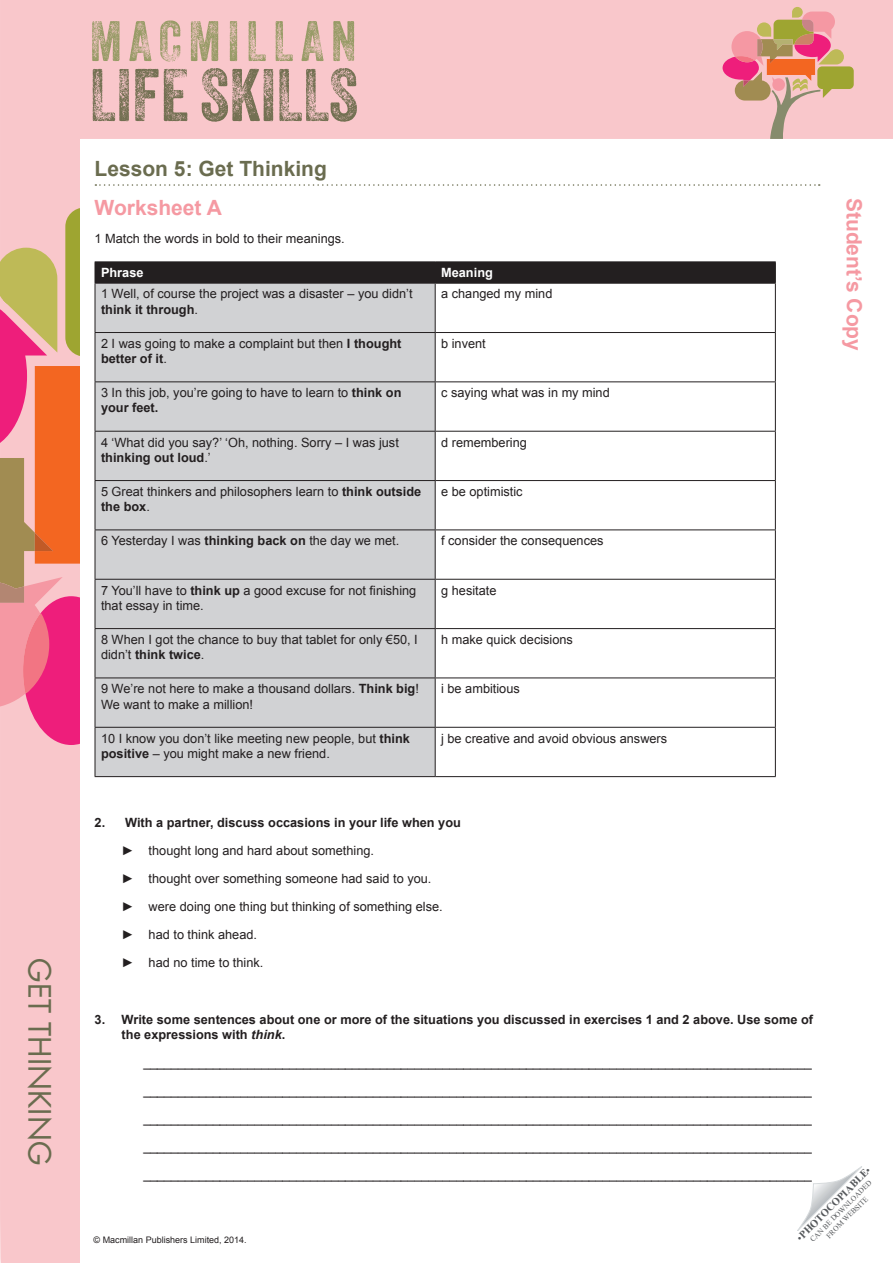
<style>
.page{position:relative;width:893px;height:1263px;background:#f9c7cb}
.page>*{position:absolute;margin:0;border:0;box-sizing:border-box;transform-origin:0 0}
.t1{font:72px "Veneer Three";color:#737052}
.t2{font:55.2px "Veneer Three";letter-spacing:.12em;color:#979b66}
.t3{font:30px "Futura Std";color:#6a6c4f}
.t4{font:700 21px "Arial";color:#f599a2}
.t5{font:700 21px "Arial";color:#6a6c4f}
.t6{font:12.75px/15.3px "Arial";color:#231f20}
.t7{font:700 12.75px/15.3px "Arial";color:#231f20}
.t8{font:700 12.75px "Arial";color:#fff}
.t9{font:700 10.5px "Times New Roman";color:#55585b}
.t10{font:9px "Arial";color:#231f20}
.t11{font:7.5px/9px "Times New Roman";color:#55585b;text-align:center}
.s1{font-weight:700}
.s2{font-style:italic}
.s3{font-weight:400}
</style>
<div class="page">
<div style="left:81px;top:139px;width:811px;height:1124px;background:#fff"></div>
<svg style="left:797px;top:1166px;width:65px;height:65px"></svg>
<svg style="left:723px;top:7px;width:131px;height:132px;background:#e2a89c"></svg>
<div style="left:96px;top:745px;width:339px;height:31px;background:#d1d2d4"></div>
<hr style="left:775px;top:728px;width:1px;height:48px;background:#231f20">
<hr style="left:435px;top:776px;width:341px;height:1px;background:#231f20">
<svg style="left:0;top:208px;width:776px;height:537px"></svg>
<hr style="left:95px;top:283px;width:340px;height:1px;background:#231f20">
<hr style="left:95px;top:284px;width:1px;height:48px;background:#231f20">
<hr style="left:435px;top:283px;width:341px;height:1px;background:#231f20">
<hr style="left:435px;top:284px;width:1px;height:48px;background:#231f20">
<hr style="left:95px;top:332px;width:340px;height:1px;background:#231f20">
<hr style="left:95px;top:333px;width:1px;height:48px;background:#231f20">
<hr style="left:435px;top:333px;width:1px;height:48px;background:#231f20">
<hr style="left:95px;top:381px;width:340px;height:1px;background:#231f20">
<hr style="left:95px;top:382px;width:1px;height:49px;background:#231f20">
<hr style="left:435px;top:382px;width:1px;height:49px;background:#231f20">
<hr style="left:95px;top:431px;width:340px;height:1px;background:#231f20">
<hr style="left:95px;top:432px;width:1px;height:48px;background:#231f20">
<hr style="left:435px;top:432px;width:1px;height:48px;background:#231f20">
<hr style="left:95px;top:480px;width:340px;height:1px;background:#231f20">
<hr style="left:95px;top:481px;width:1px;height:48px;background:#231f20">
<hr style="left:435px;top:481px;width:1px;height:48px;background:#231f20">
<hr style="left:95px;top:529px;width:340px;height:1px;background:#231f20">
<hr style="left:95px;top:530px;width:1px;height:49px;background:#231f20">
<hr style="left:435px;top:530px;width:1px;height:49px;background:#231f20">
<hr style="left:95px;top:579px;width:340px;height:1px;background:#231f20">
<hr style="left:95px;top:580px;width:1px;height:48px;background:#231f20">
<hr style="left:435px;top:580px;width:1px;height:48px;background:#231f20">
<hr style="left:95px;top:628px;width:340px;height:1px;background:#231f20">
<hr style="left:95px;top:629px;width:1px;height:48px;background:#231f20">
<hr style="left:435px;top:629px;width:1px;height:48px;background:#231f20">
<hr style="left:95px;top:677px;width:340px;height:1px;background:#231f20">
<hr style="left:95px;top:678px;width:1px;height:49px;background:#231f20">
<hr style="left:435px;top:678px;width:1px;height:49px;background:#231f20">
<hr style="left:95px;top:727px;width:340px;height:1px;background:#231f20">
<hr style="left:95px;top:728px;width:1px;height:48px;background:#231f20">
<hr style="left:435px;top:728px;width:1px;height:48px;background:#231f20">
<hr style="left:95px;top:776px;width:340px;height:1px;background:#231f20">
<svg style="left:95px;top:184px;width:725px;height:2px"></svg>
<h3 class="t3" style="left:59px;top:958px;width:206px;rotate:90deg">get THINKING</h3>
<h2 class="t2" style="left:90px;top:8px;width:268px">MACMILLAN</h2>
<h1 class="t1" style="left:90px;top:51px;width:270px">LIFE SKILLS</h1>
<h3 class="t5" style="left:95px;top:155px;width:234px">Lesson 5: Get Thinking</h3>
<h3 class="t4" style="left:95px;top:193px;width:129px">Worksheet A</h3>
<p class="t6" style="left:95px;top:231px;width:252px">1 Match the words in bold to their meanings.</p>
<p class="t8" style="left:101px;top:264px;width:44px">Phrase</p>
<p class="t8" style="left:441px;top:264px;width:53px">Meaning</p>
<p class="t6" style="left:101px;top:286px;width:313px">1 Well, of course the project was a disaster – you didn’t <span class="s1">think it through</span>.</p>
<p class="t6" style="left:441px;top:286px;width:113px">a changed my mind</p>
<p class="t6" style="left:101px;top:336px;width:302px">2 I was going to make a complaint but then <span class="s1">I thought better of it</span>.</p>
<p class="t6" style="left:441px;top:336px;width:46px">b invent</p>
<p class="t6" style="left:101px;top:385px;width:302px">3 In this job, you’re going to have to learn to <span class="s1">think on your feet.</span></p>
<p class="t6" style="left:441px;top:385px;width:170px">c saying what was in my mind</p>
<p class="t6" style="left:101px;top:434px;width:299px">4 ‘What did you say?’ ‘Oh, nothing. Sorry – I was just <span class="s1">thinking out loud</span>.’</p>
<p class="t6" style="left:441px;top:434px;width:87px">d remembering</p>
<p class="t6" style="left:101px;top:484px;width:322px">5 Great thinkers and philosophers learn to <span class="s1">think outside the box</span>.</p>
<p class="t6" style="left:441px;top:484px;width:83px">e be optimistic</p>
<p class="t6" style="left:101px;top:533px;width:300px">6 Yesterday I was <span class="s1">thinking back on</span> the day we met.</p>
<p class="t6" style="left:441px;top:533px;width:164px">f consider the consequences</p>
<p class="t6" style="left:101px;top:582px;width:317px">7 You’ll have to <span class="s1">think up</span> a good excuse for not finishing that essay in time.</p>
<p class="t6" style="left:441px;top:582px;width:57px">g hesitate</p>
<p class="t6" style="left:101px;top:632px;width:318px">8 When I got the chance to buy that tablet for only €50, I didn’t <span class="s1">think twice</span>.</p>
<p class="t6" style="left:441px;top:632px;width:133px">h make quick decisions</p>
<p class="t6" style="left:101px;top:681px;width:319px">9 We’re not here to make a thousand dollars. <span class="s1">Think big</span>!<br>We want to make a million!</p>
<p class="t6" style="left:441px;top:681px;width:80px">i be ambitious</p>
<p class="t6" style="left:101px;top:731px;width:311px">10 I know you don’t like meeting new people, but <span class="s1">think positive</span> – you might make a new friend.</p>
<p class="t6" style="left:441px;top:731px;width:228px">j be creative and avoid obvious answers</p>
<p class="t7" style="left:95px;top:815px;width:368px">2. With a partner, discuss occasions in your life when you</p>
<p class="t6" style="left:122px;top:837px;width:311px;line-height:28px">► thought long and hard about something.<br>► thought over something someone had said to you.</p>
<p class="t6" style="left:122px;top:899px;width:323px">► were doing one thing but thinking of something else.</p>
<p class="t6" style="left:122px;top:927px;width:137px">► had to think ahead.</p>
<p class="t6" style="left:122px;top:955px;width:143px">► had no time to think.</p>
<h3 class="t4" style="left:868px;top:198px;width:155px;rotate:90deg">Student’s Copy</h3>
<p class="t7" style="left:122px;top:1012px;width:693px;text-indent:-27px">3. Write some sentences about one or more of the situations you discussed in exercises 1 and 2 above. Use some of the expressions with <span class="s2">think</span>.</p>
<p class="t6" style="left:143px;top:1048px;width:670px;line-height:28px">________________________________________________________________________________________________ ________________________________________________________________________________________________</p>
<p class="t6" style="left:143px;top:1104px;width:670px;line-height:28px;text-align:justify">________________________________________________________________________________________________ ________________________________________________________________________________________________ ________________________________________________________________________________________________</p>
<p class="t9" style="left:793px;top:1234px;width:101px;rotate:-45deg"><span class="s3">•</span>PHOTOCOPIABLE<span class="s3">•</span></p>
<p class="t11" style="left:808px;top:1237px;width:85px;rotate:-45deg">CAN BE DOWNLOADED<br>FROM WEBSITE</p>
<p class="t10" style="left:94px;top:1234px;width:155px">© Macmillan Publishers Limited, 2014.</p>
</div>
